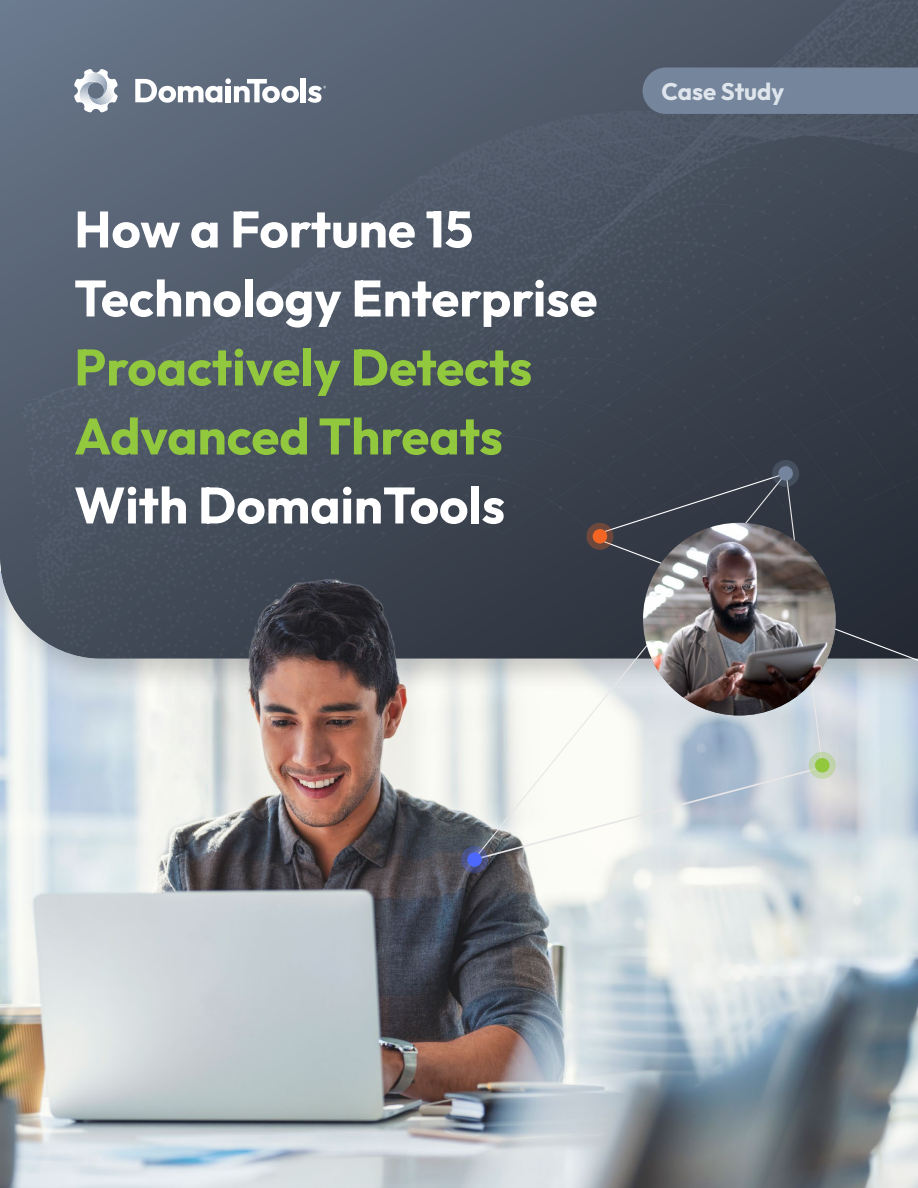
<style>
.page{position:relative;width:918px;height:1188px;background:#fff}
.page>*{position:absolute;margin:0;border:0;box-sizing:border-box;transform-origin:0 0}
.t1{font:700 51px/69px "Outfit";color:#fff}
.t2{font:700 51px/69px "Outfit";color:#92c83e}
.t3{font:700 24px "Outfit";color:#dfe5ec}
</style>
<div class="page">
<img style="left:0;top:694px;width:918px;height:494px">
<div style="left:0;top:0;width:918px;height:694px;background:#000;opacity:.21"></div>
<img style="left:0;top:0;width:918px;height:659px">
<svg style="left:135px;top:78px;width:164px;height:25px"></svg>
<div style="left:301px;top:78px;width:5px;height:24px;background:#fff"></div>
<svg style="left:308px;top:86px;width:18px;height:17px"></svg>
<svg style="left:74px;top:69px;width:44px;height:43px"></svg>
<div style="left:643px;top:68px;width:275px;height:46px;background:#74859c"></div>
<svg style="left:836px;top:472px;width:82px;height:347px;background:#757d87"></svg>
<svg style="left:460px;top:459px;width:376px;height:415px"></svg>
<div style="left:592px;top:529px;width:16px;height:15px;background:#f26522;border-radius:50%"></div>
<img style="left:643px;top:523px;width:193px;height:193px;border-radius:96px">
<p class="t1" style="left:74px;top:200px;width:525px">How a Fortune 15<br>Technology Enterprise</p>
<p class="t2" style="left:74px;top:338px;width:460px">Proactively Detects<br>Advanced Threats</p>
<p class="t1" style="left:74px;top:476px;width:432px">With DomainTools</p>
<p class="t3" style="left:662px;top:82px;width:124px">Case Study</p>
</div>
